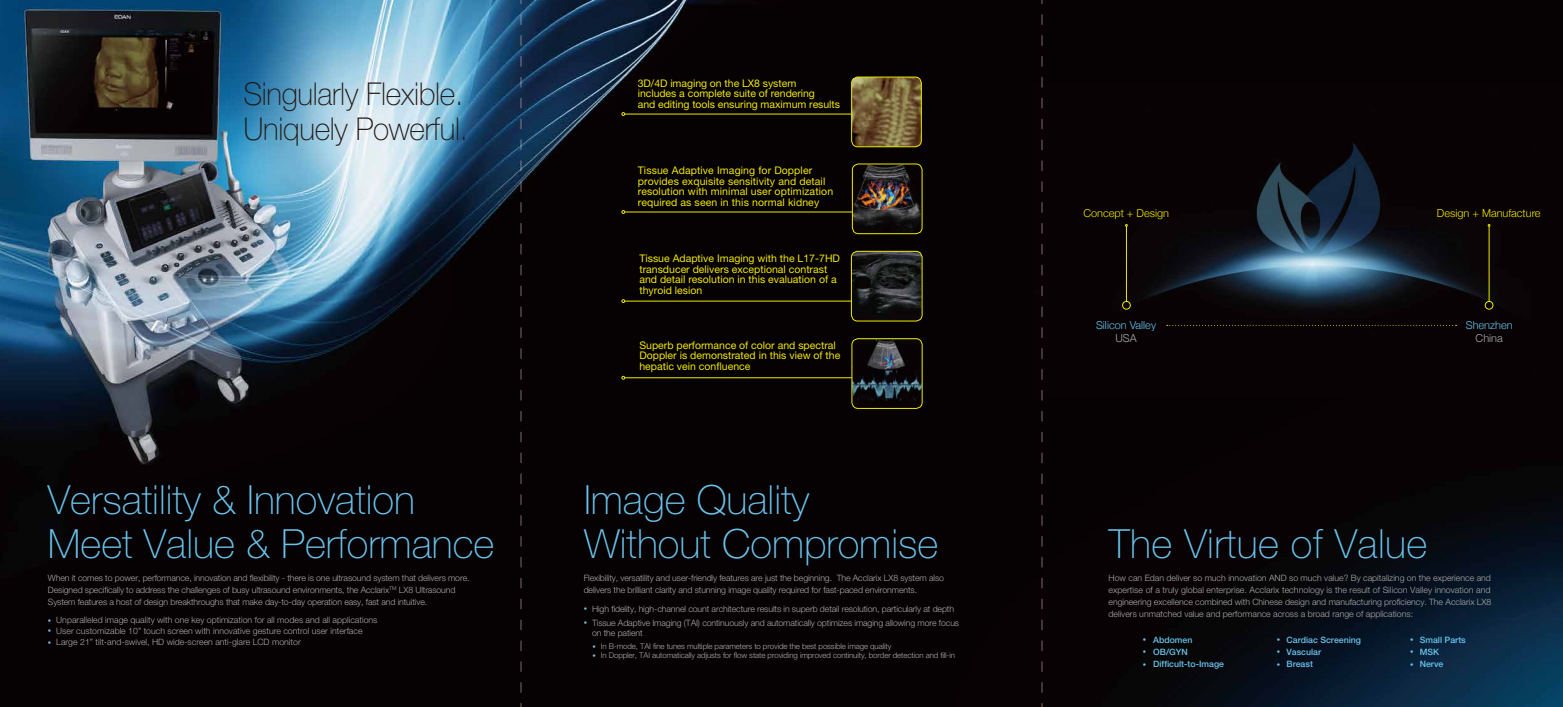
<style>
.page{position:relative;width:1563px;height:707px;background:#fff}
.page>*{position:absolute;margin:0;border:0;box-sizing:border-box;transform-origin:0 0}
.t1{font:100 40.25px/43.8px "Helvetica Neue LT Pro";color:#6ac3ec}
.t2{font:100 31.5px/35px "Helvetica Neue LT Pro";letter-spacing:-.01em;color:#221815;scale:.95 1}
.t3{font:300 10.94px "Helvetica Neue";color:#f0e900}
.t4{font:300 10.94px "Helvetica Neue";color:#6ac3ec}
.t5{font:300 10.94px "Helvetica Neue";color:#aaabab}
.t6{font:10.5px/10.5px "Helvetica Neue LT Pro";color:#f0e900}
.t7{font:300 8.75px/12.2px "Helvetica Neue LT Pro";letter-spacing:-.01em;color:#aaabab}
.t8{font:500 8.75px "Helvetica Neue LT Pro";color:#6ac3ec}
.t9{font:300 7.88px/9.5px "Helvetica Neue LT Pro";letter-spacing:-.01em;color:#aaabab}
.t10{font:300 expanded 6.83px/12.3px "Helvetica Neue LT Pro";color:#6ac3ec}
.t11{font:expanded 6.83px/9.4px "Helvetica Neue LT Pro";color:#7eb8dd}
.s1{font-weight:400;font-stretch:expanded;font-size:6.83px;color:#7eb8dd}
.s2{font-weight:300;font-stretch:expanded;font-size:6.83px}
</style>
<div class="page">
<img style="left:0;top:0;width:1563px;height:707px">
<img style="left:1033px;top:86px;width:530px;height:312px">
<div style="left:1122px;top:301px;width:8px;height:8px;border:1px solid #f0e900;border-radius:50%"></div>
<hr style="left:1126px;top:226px;width:1px;height:75px;background:#f0e900">
<div style="left:1485px;top:301px;width:8px;height:8px;border:1px solid #f0e900;border-radius:50%"></div>
<hr style="left:1489px;top:226px;width:1px;height:75px;background:#f0e900">
<svg style="left:1166px;top:325px;width:290px;height:1px"></svg>
<hr style="left:625px;top:114px;width:268px;height:1px;background:#f0e900">
<svg style="left:622px;top:112px;width:3px;height:4px"></svg>
<hr style="left:625px;top:212px;width:268px;height:1px;background:#f0e900">
<svg style="left:622px;top:210px;width:3px;height:4px"></svg>
<hr style="left:625px;top:301px;width:268px;height:1px;background:#f0e900">
<svg style="left:622px;top:299px;width:3px;height:4px"></svg>
<hr style="left:625px;top:378px;width:268px;height:1px;background:#f0e900">
<img style="left:851px;top:77px;width:70px;height:70px">
<img style="left:852px;top:164px;width:69px;height:70px">
<img style="left:851px;top:251px;width:70px;height:70px">
<img style="left:852px;top:338px;width:70px;height:70px">
<div style="left:851px;top:77px;width:70px;height:70px;border:1px solid #f0e900;border-radius:6px"></div>
<div style="left:852px;top:164px;width:70px;height:70px;border:1px solid #f0e900;border-radius:6px"></div>
<div style="left:851px;top:251px;width:71px;height:70px;border:1px solid #f0e900;border-radius:6px"></div>
<div style="left:851px;top:338px;width:71px;height:71px;border:1px solid #f0e900;border-radius:6px"></div>
<svg style="left:1041px;top:0;width:1px;height:707px"></svg>
<svg style="left:520px;top:0;width:1px;height:707px"></svg>
<h2 class="t2" style="left:243px;top:76px;width:238px">Singularly Flexible.<br>Uniquely Powerful.</h2>
<h1 class="t1" style="left:48px;top:478px;width:448px">Versatility &amp; Innovation<br>Meet Value &amp; Performance</h1>
<p class="t7" style="left:48px;top:571px;width:423px">When it comes to power, performance, innovation and flexibility - there is one ultrasound system that delivers more.<br>Designed specifically to address the challenges of busy ultrasound environments, the Acclarix<sup>TM</sup> LX8 Ultrasound<br>System features a host of design breakthroughs that make day-to-day operation easy, fast and intuitive.</p>
<p class="t7" style="left:48px;top:614px;width:331px"><span class="s1">•</span> Unparalleled image quality with one key optimization for all modes and all applications</p>
<p class="t7" style="left:48px;top:625px;width:316px"><span class="s1">•</span> User customizable 10” touch screen with innovative gesture control user interface</p>
<p class="t7" style="left:48px;top:636px;width:254px"><span class="s1">•</span> Large 21” tilt-and-swivel, HD wide-screen anti-glare LCD monitor</p>
<p class="t6" style="left:638px;top:77px;width:204px">3D/4D imaging on the LX8 system<br>includes a complete suite of rendering<br>and editing tools ensuring maximum results</p>
<p class="t6" style="left:638px;top:165px;width:197px">Tissue Adaptive Imaging for Doppler provides exquisite sensitivity and detail resolution with minimal user optimization required as seen in this normal kidney</p>
<p class="t6" style="left:639px;top:253px;width:202px">Tissue Adaptive Imaging with the L17-7HD transducer delivers exceptional contrast and detail resolution in this evaluation of a thyroid lesion</p>
<p class="t6" style="left:639px;top:339px;width:202px">Superb performance of color and spectral<br>Doppler is demonstrated in this view of the hepatic vein confluence</p>
<h1 class="t1" style="left:584px;top:478px;width:356px">Image Quality<br>Without Compromise</h1>
<p class="t7" style="left:584px;top:571px;width:362px">Flexibility, versatility and user-friendly features are just the beginning. The Acclarix LX8 system also delivers the brilliant clarity and stunning image quality required for fast-paced environments.</p>
<p class="t7" style="left:584px;top:603px;width:372px"><span class="s1">•</span> High fidelity, high-channel count architecture results in superb detail resolution, particularly at depth</p>
<p class="t7" style="left:592px;top:617px;width:368px;line-height:10.5px;text-indent:-8px"><span class="s1">•</span> Tissue Adaptive Imaging (TAI) continuously and automatically optimizes imaging allowing more focus on the patient</p>
<p class="t9" style="left:601px;top:641px;width:356px">In B-mode, TAI fine tunes multiple parameters to provide the best possible image quality<br>In Doppler, TAI automatically adjusts for flow state providing improved continuity, border detection and fill-in</p>
<p class="t11" style="left:592px;top:642px;width:5px">• •</p>
<p class="t3" style="left:1083px;top:204px;width:87px">Concept + Design</p>
<p class="t4" style="left:1096px;top:316px;width:61px">Silicon Valley</p>
<p class="t5" style="left:1115px;top:329px;width:23px">USA</p>
<p class="t3" style="left:1437px;top:204px;width:105px">Design + Manufacture</p>
<p class="t4" style="left:1465px;top:316px;width:48px">Shenzhen</p>
<p class="t5" style="left:1475px;top:329px;width:29px">China</p>
<h1 class="t1" style="left:1109px;top:521px;width:320px">The Virtue of Value</h1>
<p class="t7" style="left:1108px;top:571px;width:384px;text-align:justify">How can Edan deliver so much innovation AND so much value? By capitalizing on the experience and expertise of a truly global enterprise. Acclarix technology is the result of Silicon Valley innovation and engineering excellence combined with Chinese design and manufacturing proficiency. The Acclarix LX8 delivers unmatched value and performance across a broad range of applications:</p>
<p class="t10" style="left:1142px;top:633px;width:5px">• •</p>
<p class="t8" style="left:1142px;top:659px;width:83px"><span class="s2">•</span> Difficult-to-Image</p>
<p class="t8" style="left:1153px;top:634px;width:41px">Abdomen</p>
<p class="t8" style="left:1419px;top:634px;width:48px">Small Parts</p>
<p class="t8" style="left:1276px;top:634px;width:86px"><span class="s2">•</span> Cardiac Screening</p>
<p class="t8" style="left:1276px;top:647px;width:46px"><span class="s2">•</span> Vascular</p>
<p class="t8" style="left:1276px;top:659px;width:38px"><span class="s2">•</span> Breast</p>
<p class="t8" style="left:1419px;top:659px;width:25px">Nerve</p>
<p class="t10" style="left:1410px;top:633px;width:5px;text-align:justify">• • •</p>
<p class="t8" style="left:1419px;top:647px;width:21px">MSK</p>
<p class="t8" style="left:1153px;top:647px;width:36px">OB/GYN</p>
</div>
